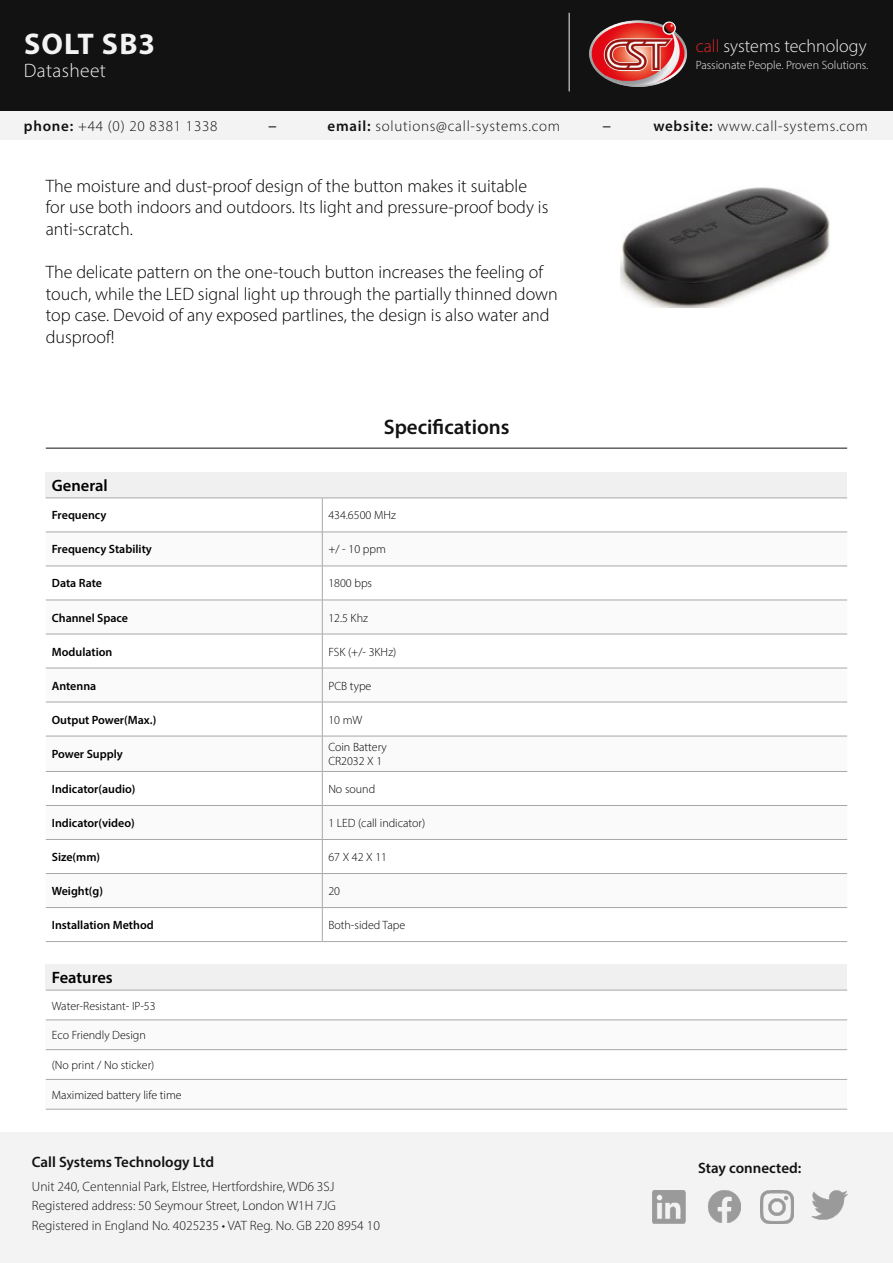
<style>
.page{position:relative;width:893px;height:1263px;background:#fff}
.page>*{position:absolute;margin:0;border:0;box-sizing:border-box;transform-origin:0 0}
.t1{font:700 30px "Myriad Pro";letter-spacing:.04em;color:#f3f3f4}
.t2{font:600 21px "Myriad Pro";color:#121212}
.t3{font:300 19.5px "Myriad Pro";letter-spacing:.02em;color:#f3f3f4}
.t4{font:300 18px/21.6px "Myriad Pro";color:#000}
.t5{font:300 18px "Myriad Pro";color:#f3f3f4}
.t6{font:18px "Minion Pro";color:#000}
.t7{font:600 16.5px "Myriad Pro";color:#000}
.t8{font:300 15px "Myriad Pro";letter-spacing:.05em;color:#121212}
.t9{font:600 15px "Myriad Pro";color:#121212}
.t10{font:300 13.5px/19.5px "Myriad Pro";color:#121212}
.t11{font:300 12px/14.4px "Myriad Pro";color:#000}
.t12{font:600 12px "Myriad Pro";color:#000}
.t13{font:300 12px "Myriad Pro";color:#f3f3f4}
.s1{color:#e52329}
.s2{font-weight:600}
.s3{font-family:"Minion Pro";font-weight:400;font-size:18px;color:#000}
</style>
<div class="page">
<div style="left:0;top:101px;width:893px;height:39px;background:#f3f3f4"></div>
<div style="left:0;top:0;width:893px;height:111px;background:#121212"></div>
<hr style="left:569px;top:13px;width:1px;height:78px;background:#f3f3f4">
<img style="left:590px;top:20px;width:98px;height:67px">
<hr style="left:46px;top:448px;width:801px;height:1px;background:#121212">
<img style="left:620px;top:187px;width:210px;height:120px">
<div style="left:46px;top:472px;width:801px;height:26px;background:#f0f0f0"></div>
<svg style="left:46px;top:533px;width:801px;height:33px"></svg>
<svg style="left:46px;top:601px;width:801px;height:306px"></svg>
<hr style="left:46px;top:498px;width:276px;height:1px;background:#a8a8a7">
<hr style="left:322px;top:498px;width:525px;height:1px;background:#a8a8a7">
<hr style="left:322px;top:498px;width:1px;height:34px;background:#a8a8a7">
<hr style="left:46px;top:532px;width:276px;height:1px;background:#a8a8a7">
<hr style="left:322px;top:532px;width:525px;height:1px;background:#a8a8a7">
<hr style="left:322px;top:532px;width:1px;height:34px;background:#a8a8a7">
<hr style="left:46px;top:566px;width:276px;height:1px;background:#a8a8a7">
<hr style="left:322px;top:566px;width:525px;height:1px;background:#a8a8a7">
<hr style="left:322px;top:566px;width:1px;height:34px;background:#a8a8a7">
<hr style="left:322px;top:634px;width:1px;height:34px;background:#a8a8a7">
<hr style="left:322px;top:702px;width:1px;height:34px;background:#a8a8a7">
<hr style="left:322px;top:772px;width:1px;height:33px;background:#a8a8a7">
<hr style="left:322px;top:840px;width:1px;height:33px;background:#a8a8a7">
<hr style="left:322px;top:600px;width:525px;height:1px;background:#a8a8a7">
<hr style="left:322px;top:634px;width:525px;height:1px;background:#a8a8a7">
<hr style="left:322px;top:668px;width:525px;height:1px;background:#a8a8a7">
<hr style="left:322px;top:702px;width:525px;height:1px;background:#a8a8a7">
<hr style="left:322px;top:736px;width:525px;height:1px;background:#a8a8a7">
<hr style="left:322px;top:771px;width:525px;height:1px;background:#a8a8a7">
<hr style="left:322px;top:805px;width:525px;height:1px;background:#a8a8a7">
<hr style="left:322px;top:839px;width:525px;height:1px;background:#a8a8a7">
<hr style="left:46px;top:600px;width:276px;height:1px;background:#a8a8a7">
<hr style="left:322px;top:600px;width:1px;height:34px;background:#a8a8a7">
<hr style="left:46px;top:634px;width:276px;height:1px;background:#a8a8a7">
<hr style="left:46px;top:668px;width:276px;height:1px;background:#a8a8a7">
<hr style="left:322px;top:668px;width:1px;height:34px;background:#a8a8a7">
<hr style="left:46px;top:702px;width:276px;height:1px;background:#a8a8a7">
<hr style="left:46px;top:736px;width:276px;height:1px;background:#a8a8a7">
<hr style="left:322px;top:736px;width:1px;height:35px;background:#a8a8a7">
<hr style="left:46px;top:771px;width:276px;height:1px;background:#a8a8a7">
<hr style="left:46px;top:805px;width:276px;height:1px;background:#a8a8a7">
<hr style="left:322px;top:806px;width:1px;height:33px;background:#a8a8a7">
<hr style="left:46px;top:839px;width:276px;height:1px;background:#a8a8a7">
<hr style="left:322px;top:908px;width:1px;height:33px;background:#a8a8a7">
<hr style="left:46px;top:873px;width:276px;height:1px;background:#a8a8a7">
<hr style="left:46px;top:907px;width:276px;height:1px;background:#a8a8a7">
<hr style="left:46px;top:941px;width:276px;height:1px;background:#a8a8a7">
<hr style="left:322px;top:874px;width:1px;height:33px;background:#a8a8a7">
<hr style="left:322px;top:873px;width:525px;height:1px;background:#a8a8a7">
<hr style="left:322px;top:907px;width:525px;height:1px;background:#a8a8a7">
<hr style="left:322px;top:941px;width:525px;height:1px;background:#a8a8a7">
<div style="left:46px;top:964px;width:801px;height:26px;background:#f0f0f0"></div>
<div style="left:46px;top:1020px;width:801px;height:30px;background:#fafafa"></div>
<div style="left:46px;top:1079px;width:801px;height:30px;background:#fafafa"></div>
<hr style="left:46px;top:990px;width:801px;height:1px;background:#a8a8a7">
<hr style="left:46px;top:1020px;width:801px;height:1px;background:#a8a8a7">
<hr style="left:46px;top:1049px;width:801px;height:1px;background:#a8a8a7">
<hr style="left:46px;top:1079px;width:801px;height:1px;background:#a8a8a7">
<hr style="left:46px;top:1109px;width:801px;height:1px;background:#a8a8a7">
<div style="left:0;top:1132px;width:893px;height:131px;background:#f3f3f4"></div>
<img style="left:708px;top:1190px;width:32px;height:32px">
<img style="left:760px;top:1190px;width:34px;height:33px">
<img style="left:652px;top:1190px;width:34px;height:33px">
<img style="left:811px;top:1190px;width:36px;height:30px">
<h1 class="t1" style="left:24px;top:24px;width:132px">SOLT SB3</h1>
<p class="t3" style="left:24px;top:59px;width:84px">Datasheet</p>
<p class="t13" style="left:696px;top:57px;width:174px">Passionate People. Proven Solutions.</p>
<p class="t5" style="left:696px;top:35px;width:172px"><span class="s1">call</span> systems technology</p>
<p class="t8" style="left:24px;top:117px;width:195px"><span class="s2">phone:</span> +44 (0) 20 8381 1338</p>
<p class="t6" style="left:268px;top:115px;width:11px">–</p>
<p class="t8" style="left:328px;top:117px;width:234px"><span class="s2">email:</span> solutions@call-systems.com</p>
<p class="t8" style="left:602px;top:117px;width:267px"><span class="s3">–</span> <span class="s2">website:</span> www.call-systems.com</p>
<p class="t4" style="left:46px;top:175px;width:504px">The moisture and dust-proof design of the button makes it suitable for use both indoors and outdoors. Its light and pressure-proof body is anti-scratch.</p>
<p class="t4" style="left:46px;top:261px;width:514px">The delicate pattern on the one-touch button increases the feeling of touch, while the LED signal light up through the partially thinned down top case. Devoid of any exposed partlines, the design is also water and dusproof!</p>
<p class="t2" style="left:384px;top:413px;width:127px">Specifications</p>
<p class="t7" style="left:52px;top:475px;width:57px">General</p>
<p class="t12" style="left:52px;top:508px;width:56px">Frequency</p>
<p class="t11" style="left:328px;top:508px;width:69px">434.6500 MHz</p>
<p class="t12" style="left:52px;top:542px;width:102px">Frequency Stability</p>
<p class="t11" style="left:328px;top:542px;width:59px">+/ - 10 ppm</p>
<p class="t12" style="left:52px;top:576px;width:52px">Data Rate</p>
<p class="t11" style="left:328px;top:576px;width:45px">1800 bps</p>
<p class="t12" style="left:52px;top:610px;width:78px">Channel Space</p>
<p class="t11" style="left:328px;top:610px;width:41px">12.5 Khz</p>
<p class="t12" style="left:52px;top:644px;width:62px">Modulation</p>
<p class="t11" style="left:328px;top:644px;width:70px">FSK (+/- 3KHz)</p>
<p class="t12" style="left:52px;top:678px;width:46px">Antenna</p>
<p class="t11" style="left:328px;top:678px;width:45px">PCB type</p>
<p class="t12" style="left:52px;top:712px;width:106px">Output Power(Max.)</p>
<p class="t11" style="left:328px;top:712px;width:36px">10 mW</p>
<p class="t12" style="left:52px;top:747px;width:73px">Power Supply</p>
<p class="t11" style="left:328px;top:740px;width:60px">Coin Battery<br>CR2032 X 1</p>
<p class="t12" style="left:52px;top:781px;width:85px">Indicator(audio)</p>
<p class="t11" style="left:328px;top:782px;width:48px">No sound</p>
<p class="t12" style="left:52px;top:815px;width:84px">Indicator(video)</p>
<p class="t11" style="left:328px;top:816px;width:99px">1 LED (call indicator)</p>
<p class="t12" style="left:52px;top:849px;width:50px">Size(mm)</p>
<p class="t11" style="left:328px;top:850px;width:60px">67 X 42 X 11</p>
<p class="t12" style="left:52px;top:883px;width:53px">Weight(g)</p>
<p class="t11" style="left:328px;top:884px;width:13px">20</p>
<p class="t12" style="left:52px;top:917px;width:103px">Installation Method</p>
<p class="t11" style="left:328px;top:918px;width:78px">Both-sided Tape</p>
<p class="t7" style="left:52px;top:967px;width:63px">Features</p>
<p class="t11" style="left:52px;top:998px;width:105px">Water-Resistant- IP-53</p>
<p class="t11" style="left:52px;top:1028px;width:95px">Eco Friendly Design</p>
<p class="t11" style="left:52px;top:1058px;width:104px">(No print / No sticker)</p>
<p class="t11" style="left:52px;top:1087px;width:131px">Maximized battery life time</p>
<p class="t9" style="left:32px;top:1152px;width:184px">Call Systems Technology Ltd</p>
<p class="t10" style="left:32px;top:1176px;width:350px">Unit 240, Centennial Park, Elstree, Hertfordshire, WD6 3SJ<br>Registered address: 50 Seymour Street, London W1H 7JG<br>Registered in England No. 4025235 • VAT Reg. No. GB 220 8954 10</p>
<p class="t9" style="left:698px;top:1159px;width:105px">Stay connected:</p>
</div>
